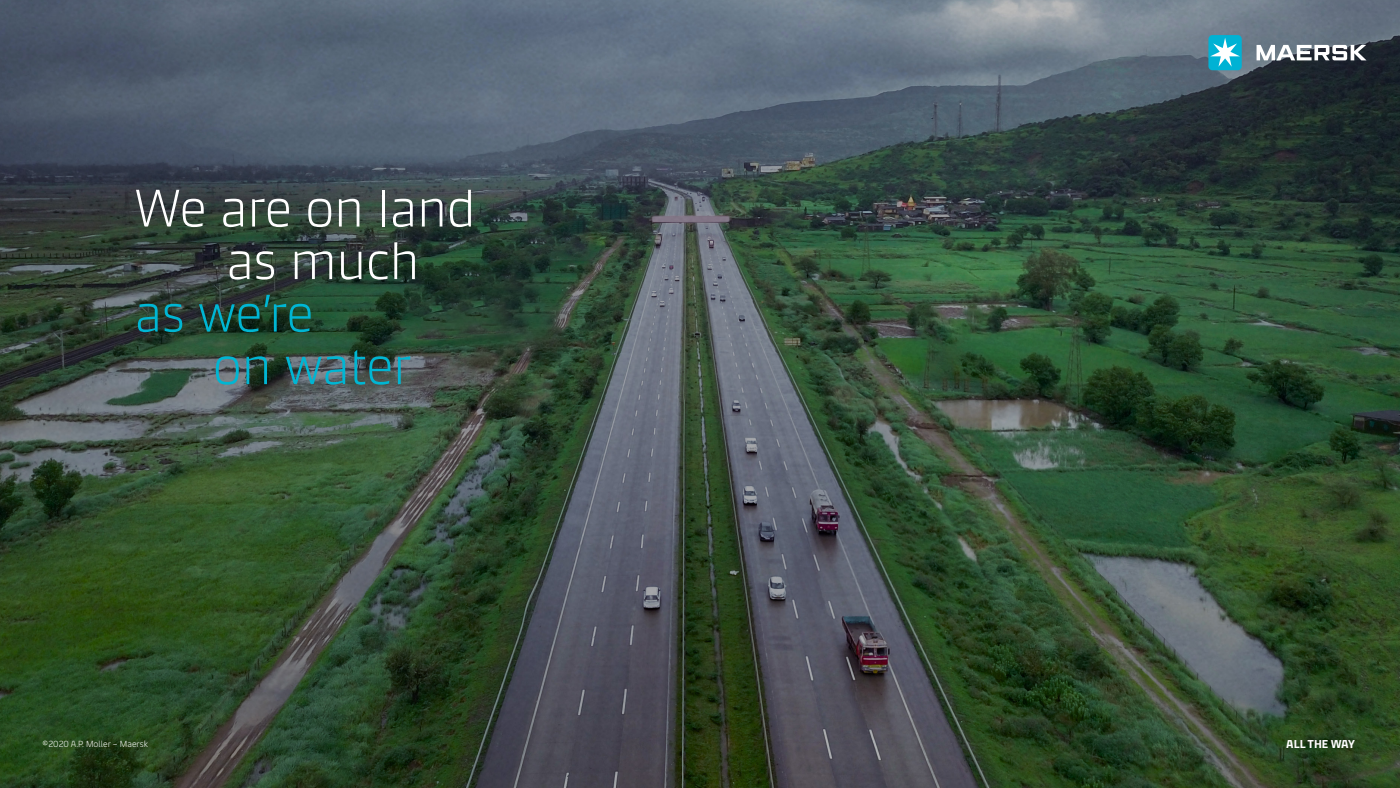
<style>
.page{position:relative;width:1400px;height:788px;background:#fff}
.page>*{position:absolute;margin:0;border:0;box-sizing:border-box;transform-origin:0 0}
.Maersk_Headline{font:300 52.5px "Maersk Headline Office";color:#fff}
.Maersk_Headline-2{font:300 52.5px "Maersk Headline Office";color:#00b6d3}
.Maersk_Caption{font:700 11.38px "Maersk Text";color:#fff}
.Maersk_Introduction{font:300 8.75px "Maersk Text";color:#fff}
</style>
<div class="page">
<img style="left:0;top:0;width:1400px;height:788px">
<svg style="left:1257px;top:45px;width:110px;height:15px"></svg>
<div style="left:1208px;top:35px;width:34px;height:35px;background:#00b2d4;border-radius:4px"></div>
<svg style="left:1210px;top:38px;width:30px;height:29px"></svg>
<p class="Maersk_Headline" style="left:135px;top:167px;width:342px">We are on land</p>
<p class="Maersk_Headline" style="left:227px;top:219px;width:194px">as much</p>
<p class="Maersk_Headline-2" style="left:135px;top:272px;width:180px">as we’re</p>
<p class="Maersk_Headline-2" style="left:213px;top:324px;width:200px">on water</p>
<p class="Maersk_Introduction" style="left:42px;top:736px;width:107px">©2020 A.P. Moller – Maersk</p>
<p class="Maersk_Caption" style="left:1286px;top:734px;width:70px">ALL THE WAY</p>
</div>
